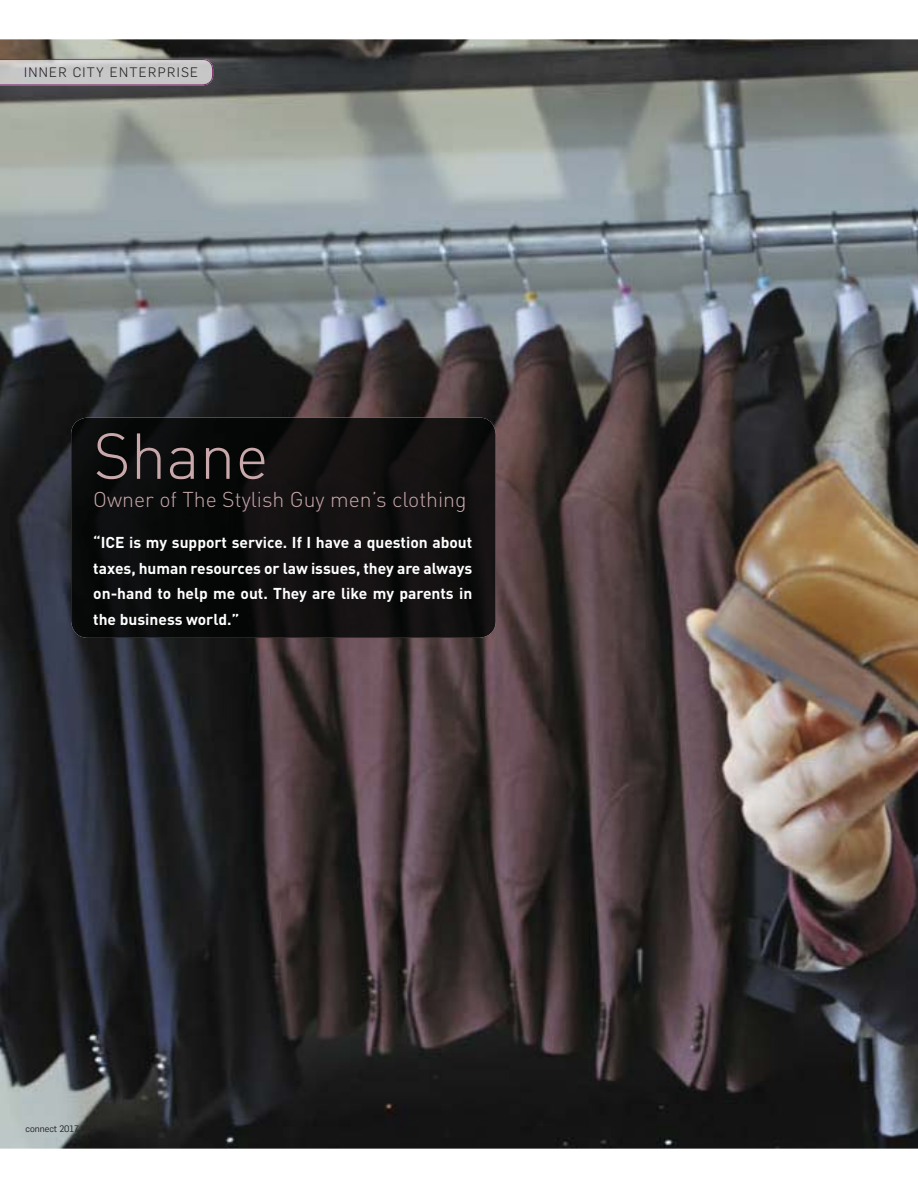
<style>
.page{position:relative;width:918px;height:1188px;background:#fff}
.page>*{position:absolute;margin:0;border:0;box-sizing:border-box;transform-origin:0 0}
.t1{font:300 63.75px "DIN";color:#c8a8ab}
.t2{font:300 21.3px "DIN";color:#c8a8ab}
.t3{font:700 15.6px/25.5px "DIN";color:#fff;text-align:justify}
.t4{font:300 13.5px "Flama";letter-spacing:.1em;color:#231f20}
.t5{font:9.15px "Flama";color:#231f20}
</style>
<div class="page">
<img style="left:0;top:39px;width:918px;height:1110px">
<img style="left:71px;top:418px;width:425px;height:220px;border-radius:17px">
<img style="left:0;top:59px;width:213px;height:26px">
<p class="t4" style="left:24px;top:65px;width:176px">INNER CITY ENTERPRISE</p>
<h1 class="t1" style="left:93px;top:433px;width:177px">Shane</h1>
<h2 class="t2" style="left:93px;top:492px;width:375px">Owner of The Stylish Guy men’s clothing</h2>
<p class="t3" style="left:93px;top:531px;width:380px">“ICE is my support service. If I have a question about taxes, human resources or law issues, they are always on-hand to help me out. They are like my parents in the business world.”</p>
<p class="t5" style="left:26px;top:1123px;width:74px">connect 2017 44</p>
</div>
